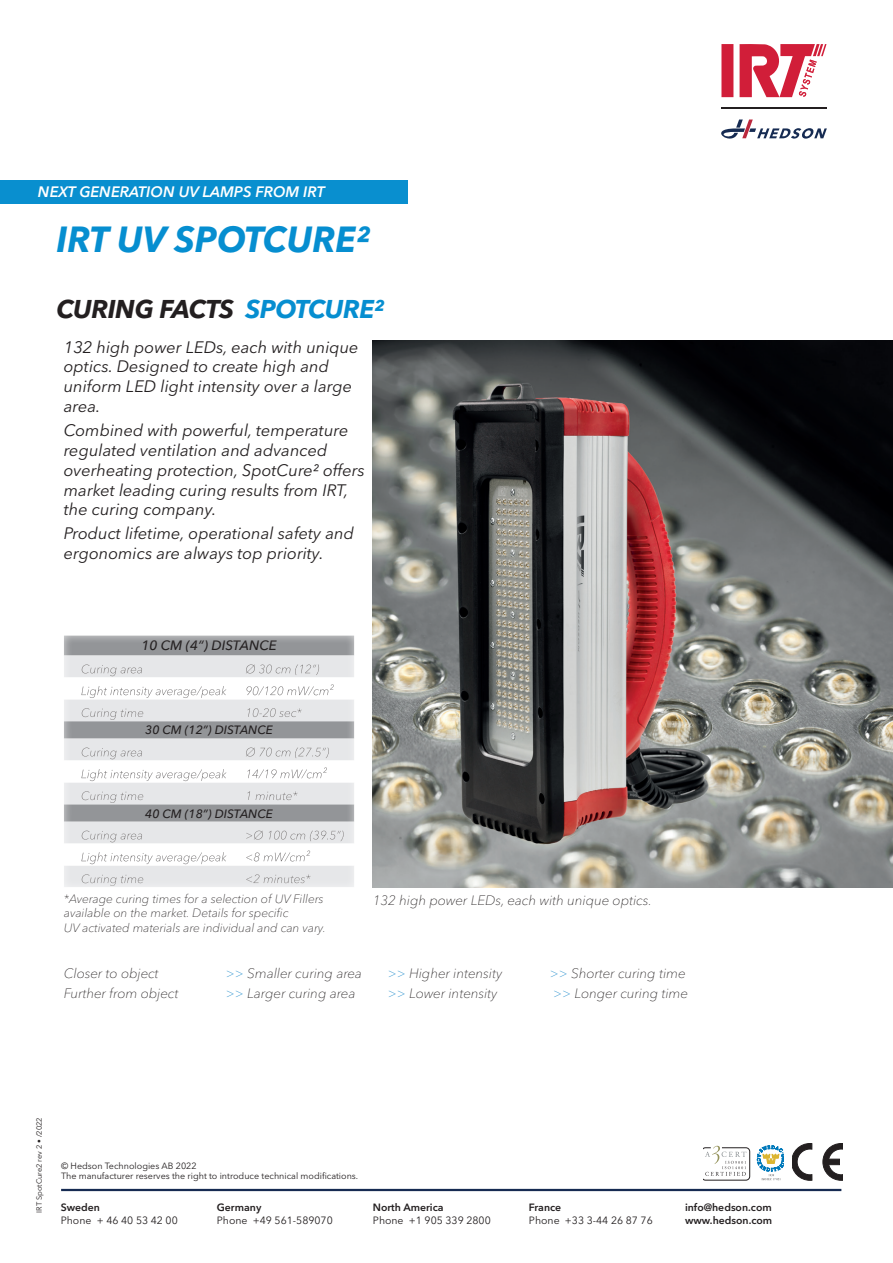
<style>
.page{position:relative;width:893px;height:1263px;background:#fff}
.page>*{position:absolute;margin:0;border:0;box-sizing:border-box;transform-origin:0 0}
.t1{font:italic 700 36px "Avenir Next LT Pro";color:#068ed0}
.t2{font:italic 700 25.5px "Avenir Next LT Pro";letter-spacing:-.02em;color:#231f20}
.t3{font:italic 16.5px/19.8px "Avenir Next LT Pro";color:#231f20}
.t4{font:italic 600 15px "Avenir Next LT Pro";color:#fff}
.t5{font:italic 100 13.5px "Avenir Next LT Pro";color:#231f20}
.t6{font:italic 500 13.5px "Avenir Next LT Pro";color:#231f20}
.t7{font:italic 100 12px/14.4px "Avenir Next LT Pro";color:#231f20}
.t8{font:italic 500 12px "Avenir Next LT Pro";color:#231f20}
.t9{font:10.5px "Avenir Next LT Pro";color:#231f20}
.t10{font:600 10.5px/12.6px "Avenir Next LT Pro";color:#231f20}
.t11{font:9px/10.8px "Avenir Next LT Pro";color:#231f20}
.t12{font:7.5px "Avenir Next LT Pro";color:#231f20}
.s1{color:#068ed0}
.s2{color:#1d8acb}
</style>
<div class="page">
<img style="left:373px;top:340px;width:520px;height:547px">
<svg style="left:793px;top:1143px;width:19px;height:37px"></svg>
<svg style="left:823px;top:1143px;width:19px;height:37px"></svg>
<svg style="left:703px;top:1146px;width:47px;height:34px"></svg>
<svg style="left:757px;top:1146px;width:26px;height:34px"></svg>
<hr style="left:61px;top:1189px;width:780px;height:2px;background:#162b52">
<hr style="left:721px;top:108px;width:106px;height:1px;background:#231f20">
<svg style="left:721px;top:120px;width:106px;height:19px"></svg>
<div style="left:721px;top:44px;width:12px;height:53px;background:#d11e39"></div>
<svg style="left:740px;top:44px;width:86px;height:53px"></svg>
<div style="left:0;top:180px;width:407px;height:23px;background:#098fcf"></div>
<div style="left:62px;top:635px;width:325px;height:259px;background:#fff;opacity:.75"></div>
<p class="t4" style="left:38px;top:183px;width:288px">NEXT GENERATION UV LAMPS FROM IRT</p>
<h1 class="t1" style="left:56px;top:217px;width:316px">IRT UV SPOTCURE²</h1>
<h2 class="t2" style="left:56px;top:294px;width:330px">CURING FACTS <span class="s1">SPOTCURE²</span></h2>
<p class="t3" style="left:64px;top:337px;width:296px">132 high power LEDs, each with unique optics. Designed to create high and uniform LED light intensity over a large area.</p>
<p class="t3" style="left:64px;top:420px;width:303px">Combined with powerful, temperature regulated ventilation and advanced overheating protection, SpotCure² offers market leading curing results from IRT, the curing company.</p>
<p class="t3" style="left:64px;top:524px;width:292px">Product lifetime, operational safety and ergonomics are always top priority.</p>
<p class="t6" style="left:141px;top:637px;width:137px">10 CM (4”) DISTANCE</p>
<p class="t8" style="left:145px;top:723px;width:129px">30 CM (12”) DISTANCE</p>
<p class="t8" style="left:145px;top:806px;width:129px">40 CM (18”) DISTANCE</p>
<p class="t7" style="left:64px;top:891px;width:261px">*Average curing times for a selection of UV Fillers</p>
<p class="t5" style="left:373px;top:892px;width:280px">132 high power LEDs, each with unique optics.</p>
<p class="t7" style="left:64px;top:906px;width:263px">available on the market. Details for specific<br>UV activated materials are individual and can vary.</p>
<p class="t5" style="left:64px;top:965px;width:96px">Closer to object</p>
<p class="t5" style="left:226px;top:965px;width:138px"><span class="s2">&gt;&gt;</span> Smaller curing area</p>
<p class="t5" style="left:388px;top:965px;width:116px"><span class="s2">&gt;&gt;</span> Higher intensity</p>
<p class="t5" style="left:550px;top:965px;width:137px"><span class="s2">&gt;&gt;</span> Shorter curing time</p>
<p class="t5" style="left:64px;top:985px;width:116px">Further from object</p>
<p class="t5" style="left:226px;top:985px;width:131px"><span class="s2">&gt;&gt;</span> Larger curing area</p>
<p class="t5" style="left:388px;top:985px;width:111px"><span class="s2">&gt;&gt;</span> Lower intensity</p>
<p class="t5" style="left:553px;top:985px;width:136px"><span class="s2">&gt;&gt;</span> Longer curing time</p>
<p class="t12" style="left:35px;top:1213px;width:97px;rotate:-90deg">IRT SpotCure2 rev 2 • /2022</p>
<p class="t11" style="left:61px;top:1160px;width:299px">© Hedson Technologies AB 2022<br>The manufacturer reserves the right to introduce technical modifications.</p>
<p class="t10" style="left:61px;top:1201px;width:41px">Sweden</p>
<p class="t9" style="left:61px;top:1214px;width:119px">Phone + 46 40 53 42 00</p>
<p class="t10" style="left:217px;top:1201px;width:46px">Germany</p>
<p class="t9" style="left:217px;top:1214px;width:117px">Phone +49 561-589070</p>
<p class="t10" style="left:373px;top:1201px;width:72px">North America</p>
<p class="t9" style="left:373px;top:1214px;width:119px">Phone +1 905 339 2800</p>
<p class="t10" style="left:529px;top:1201px;width:34px">France</p>
<p class="t9" style="left:529px;top:1214px;width:125px">Phone +33 3-44 26 87 76</p>
<p class="t10" style="left:685px;top:1201px;width:89px">info@hedson.com www.hedson.com</p>
</div>
